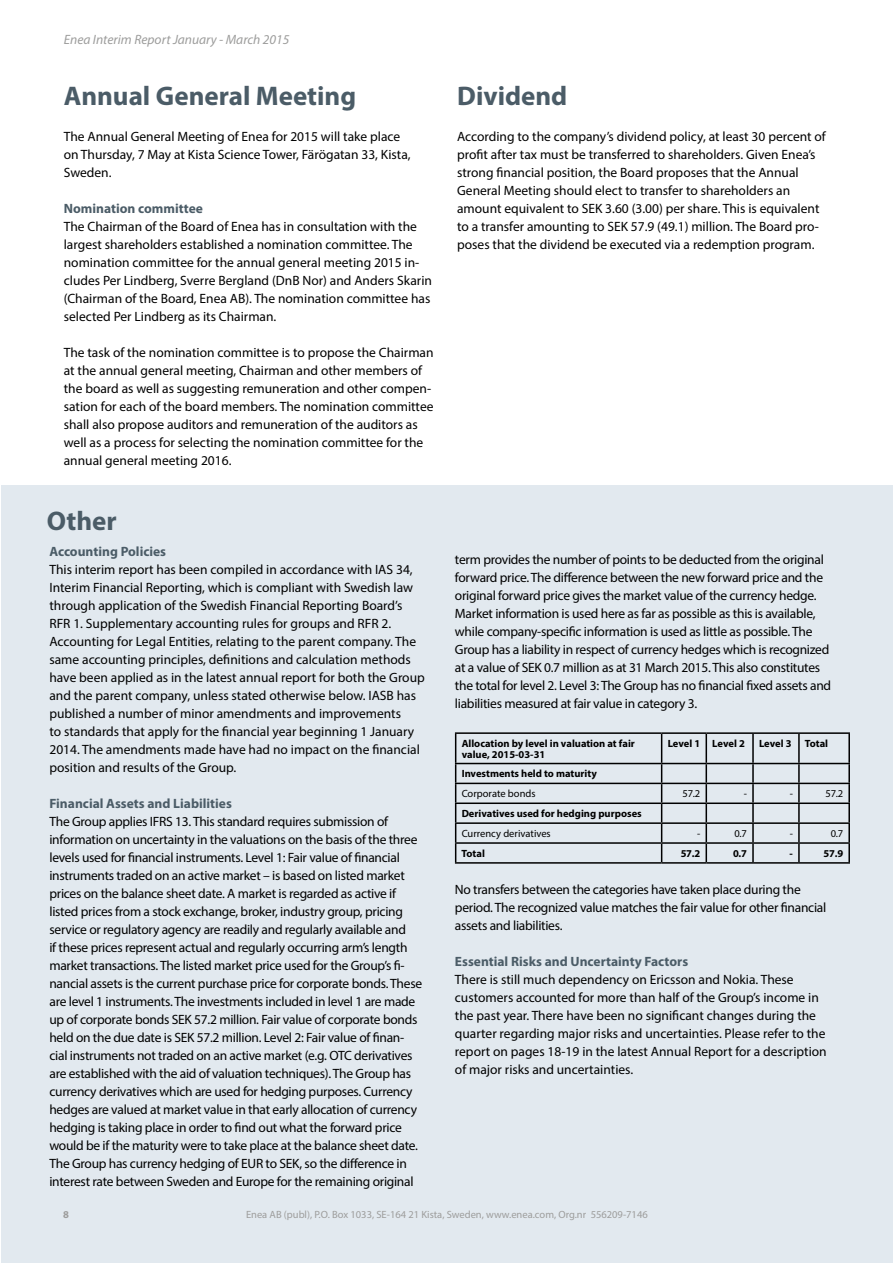
<style>
.page{position:relative;width:893px;height:1263px;background:#fff}
.page>*{position:absolute;margin:0;border:0;box-sizing:border-box;transform-origin:0 0}
.t1{font:700 27px "Myriad Pro";color:#4b5c67}
.t2{font:13.5px/18px "Myriad Pro";letter-spacing:-.005em;color:#000}
.t3{font:700 13.5px "Myriad Pro";color:#4b5c67}
.t4{font:italic 13.5px "Myriad Pro";color:#9d9d9c}
.t5{font:700 10.5px/10.5px "Myriad Pro";color:#000}
.t6{font:10.5px "Myriad Pro";color:#9d9d9c}
.t7{font:10.5px "Myriad Pro";color:#000}
.t8{font:700 10.5px "Myriad Pro";color:#9d9d9c}
</style>
<div class="page">
<div style="left:1px;top:485px;width:892px;height:778px;background:#e2e9ef"></div>
<hr style="left:455px;top:732px;width:207px;height:2px;background:#000">
<hr style="left:662px;top:732px;width:44px;height:2px;background:#000">
<hr style="left:706px;top:732px;width:47px;height:2px;background:#000">
<hr style="left:753px;top:732px;width:46px;height:2px;background:#000">
<hr style="left:752px;top:734px;width:2px;height:29px;background:#000">
<hr style="left:799px;top:732px;width:51px;height:2px;background:#000">
<hr style="left:798px;top:734px;width:2px;height:29px;background:#000">
<hr style="left:848px;top:734px;width:2px;height:29px;background:#000">
<hr style="left:455px;top:763px;width:207px;height:1px;background:#000">
<hr style="left:662px;top:763px;width:44px;height:1px;background:#000">
<hr style="left:706px;top:763px;width:47px;height:1px;background:#000">
<hr style="left:753px;top:763px;width:46px;height:1px;background:#000">
<hr style="left:799px;top:763px;width:51px;height:1px;background:#000">
<hr style="left:455px;top:783px;width:207px;height:1px;background:#000">
<hr style="left:662px;top:783px;width:44px;height:1px;background:#000">
<hr style="left:706px;top:783px;width:47px;height:1px;background:#000">
<hr style="left:753px;top:783px;width:46px;height:1px;background:#000">
<hr style="left:799px;top:783px;width:51px;height:1px;background:#000">
<hr style="left:455px;top:802px;width:207px;height:2px;background:#000">
<hr style="left:662px;top:802px;width:44px;height:2px;background:#000">
<hr style="left:706px;top:802px;width:47px;height:2px;background:#000">
<hr style="left:753px;top:802px;width:46px;height:2px;background:#000">
<hr style="left:799px;top:802px;width:51px;height:2px;background:#000">
<hr style="left:455px;top:822px;width:207px;height:2px;background:#000">
<hr style="left:662px;top:822px;width:44px;height:2px;background:#000">
<hr style="left:706px;top:822px;width:47px;height:2px;background:#000">
<hr style="left:753px;top:822px;width:46px;height:2px;background:#000">
<hr style="left:799px;top:822px;width:51px;height:2px;background:#000">
<hr style="left:455px;top:842px;width:207px;height:2px;background:#000">
<svg style="left:455px;top:734px;width:1px;height:128px"></svg>
<hr style="left:662px;top:842px;width:44px;height:2px;background:#000">
<svg style="left:661px;top:734px;width:1px;height:128px"></svg>
<hr style="left:706px;top:842px;width:47px;height:2px;background:#000">
<svg style="left:706px;top:734px;width:1px;height:128px"></svg>
<hr style="left:753px;top:842px;width:46px;height:2px;background:#000">
<svg style="left:752px;top:764px;width:2px;height:98px"></svg>
<hr style="left:799px;top:842px;width:51px;height:2px;background:#000">
<svg style="left:798px;top:764px;width:2px;height:98px"></svg>
<svg style="left:848px;top:764px;width:2px;height:98px"></svg>
<hr style="left:455px;top:862px;width:207px;height:2px;background:#000">
<hr style="left:662px;top:862px;width:44px;height:2px;background:#000">
<hr style="left:706px;top:862px;width:47px;height:2px;background:#000">
<hr style="left:753px;top:862px;width:46px;height:2px;background:#000">
<hr style="left:799px;top:862px;width:51px;height:2px;background:#000">
<p class="t4" style="left:64px;top:31px;width:227px">Enea Interim Report January - March 2015</p>
<h1 class="t1" style="left:64px;top:79px;width:294px">Annual General Meeting</h1>
<p class="t2" style="left:64px;top:128px;width:348px">The Annual General Meeting of Enea for 2015 will take place on Thursday, 7 May at Kista Science Tower, Färögatan 33, Kista,<br>Sweden.</p>
<p class="t3" style="left:64px;top:200px;width:141px">Nomination committee</p>
<p class="t2" style="left:64px;top:218px;width:370px">The Chairman of the Board of Enea has in consultation with the largest shareholders established a nomination committee. The nomination committee for the annual general meeting 2015 in&shy;cludes Per Lindberg, Sverre Bergland (DnB Nor) and Anders Skarin (Chairman of the Board, Enea AB). The nomination committee has selected Per Lindberg as its Chairman.</p>
<p class="t2" style="left:64px;top:344px;width:371px">The task of the nomination committee is to propose the Chairman at the annual general meeting, Chairman and other members of the board as well as suggesting remuneration and other compen&shy;sation for each of the board members. The nomination committee shall also propose auditors and remuneration of the auditors as well as a process for selecting the nomination committee for the annual general meeting 2016.</p>
<h1 class="t1" style="left:47px;top:503px;width:71px">Other</h1>
<p class="t3" style="left:49px;top:542px;width:118px">Accounting Policies</p>
<p class="t2" style="left:49px;top:560px;width:377px">This interim report has been compiled in accordance with IAS 34, Interim Financial Reporting, which is compliant with Swedish law through application of the Swedish Financial Reporting Board’s RFR 1. Supplementary accounting rules for groups and RFR 2.<br>Accounting for Legal Entities, relating to the parent company. The same accounting principles, definitions and calculation methods have been applied as in the latest annual report for both the Group and the parent company, unless stated otherwise below. IASB has published a number of minor amendments and improvements<br>to standards that apply for the financial year beginning 1 January 2014. The amendments made have had no impact on the financial position and results of the Group.</p>
<p class="t3" style="left:49px;top:794px;width:184px">Financial Assets and Liabilities</p>
<p class="t2" style="left:49px;top:812px;width:374px">The Group applies IFRS 13. This standard requires submission of information on uncertainty in the valuations on the basis of the three levels used for financial instruments. Level 1: Fair value of financial instruments traded on an active market – is based on listed market prices on the balance sheet date. A market is regarded as active if listed prices from a stock exchange, broker, industry group, pricing service or regulatory agency are readily and regularly available and<br>if these prices represent actual and regularly occurring arm’s length market transactions. The listed market price used for the Group’s fi&shy;nancial assets is the current purchase price for corporate bonds. These are level 1 instruments. The investments included in level 1 are made up of corporate bonds SEK 57.2 million. Fair value of corporate bonds held on the due date is SEK 57.2 million. Level 2: Fair value of finan&shy;cial instruments not traded on an active market (e.g. OTC derivatives are established with the aid of valuation techniques). The Group has currency derivatives which are used for hedging purposes. Currency hedges are valued at market value in that early allocation of currency hedging is taking place in order to find out what the forward price would be if the maturity were to take place at the balance sheet date.<br>The Group has currency hedging of EUR to SEK, so the difference in interest rate between Sweden and Europe for the remaining original</p>
<h1 class="t1" style="left:457px;top:79px;width:112px">Dividend</h1>
<p class="t2" style="left:457px;top:128px;width:370px">According to the company’s dividend policy, at least 30 percent of profit after tax must be transferred to shareholders. Given Enea’s strong financial position, the Board proposes that the Annual General Meeting should elect to transfer to shareholders an amount equivalent to SEK 3.60 (3.00) per share. This is equivalent to a transfer amounting to SEK 57.9 (49.1) million. The Board pro&shy;poses that the dividend be executed via a redemption program.</p>
<p class="t2" style="left:455px;top:550px;width:378px">term provides the number of points to be deducted from the original forward price. The difference between the new forward price and the original forward price gives the market value of the currency hedge.<br>Market information is used here as far as possible as this is available, while company-specific information is used as little as possible. The Group has a liability in respect of currency hedges which is recognized at a value of SEK 0.7 million as at 31 March 2015. This also constitutes the total for level 2. Level 3: The Group has no financial fixed assets and liabilities measured at fair value in category 3.</p>
<p class="t5" style="left:462px;top:738px;width:175px">Allocation by level in valuation at fair value, 2015-03-31</p>
<p class="t5" style="left:668px;top:738px;width:79px">Level 1 Level 2</p>
<p class="t5" style="left:759px;top:738px;width:34px">Level 3</p>
<p class="t5" style="left:805px;top:738px;width:25px">Total</p>
<p class="t5" style="left:462px;top:768px;width:137px">Investments held to maturity</p>
<p class="t7" style="left:462px;top:787px;width:75px">Corporate bonds</p>
<p class="t7" style="left:683px;top:787px;width:19px">57.2</p>
<p class="t7" style="left:744px;top:787px;width:5px">-</p>
<p class="t7" style="left:790px;top:787px;width:5px">-</p>
<p class="t7" style="left:825px;top:787px;width:19px">57.2</p>
<p class="t5" style="left:462px;top:808px;width:182px">Derivatives used for hedging purposes</p>
<p class="t7" style="left:462px;top:827px;width:91px">Currency derivatives</p>
<p class="t7" style="left:697px;top:827px;width:5px">-</p>
<p class="t7" style="left:734px;top:827px;width:14px">0.7</p>
<p class="t7" style="left:790px;top:827px;width:5px">-</p>
<p class="t7" style="left:831px;top:827px;width:14px">0.7</p>
<p class="t5" style="left:462px;top:848px;width:25px">Total</p>
<p class="t5" style="left:681px;top:848px;width:21px">57.2</p>
<p class="t5" style="left:733px;top:848px;width:15px">0.7</p>
<p class="t5" style="left:789px;top:848px;width:5px">-</p>
<p class="t5" style="left:824px;top:848px;width:21px">57.9</p>
<p class="t2" style="left:455px;top:880px;width:373px">No transfers between the categories have taken place during the period. The recognized value matches the fair value for other financial assets and liabilities.</p>
<p class="t3" style="left:455px;top:952px;width:235px">Essential Risks and Uncertainty Factors</p>
<p class="t2" style="left:455px;top:970px;width:373px">There is still much dependency on Ericsson and Nokia. These customers accounted for more than half of the Group’s income in the past year. There have been no significant changes during the quarter regarding major risks and uncertainties. Please refer to the report on pages 18-19 in the latest Annual Report for a description of major risks and uncertainties.</p>
<p class="t8" style="left:63px;top:1207px;width:7px">8</p>
<p class="t6" style="left:246px;top:1208px;width:403px">Enea AB (publ), P.O. Box 1033, SE-164 21 Kista, Sweden, www.enea.com, Org.nr 556209-7146</p>
</div>
